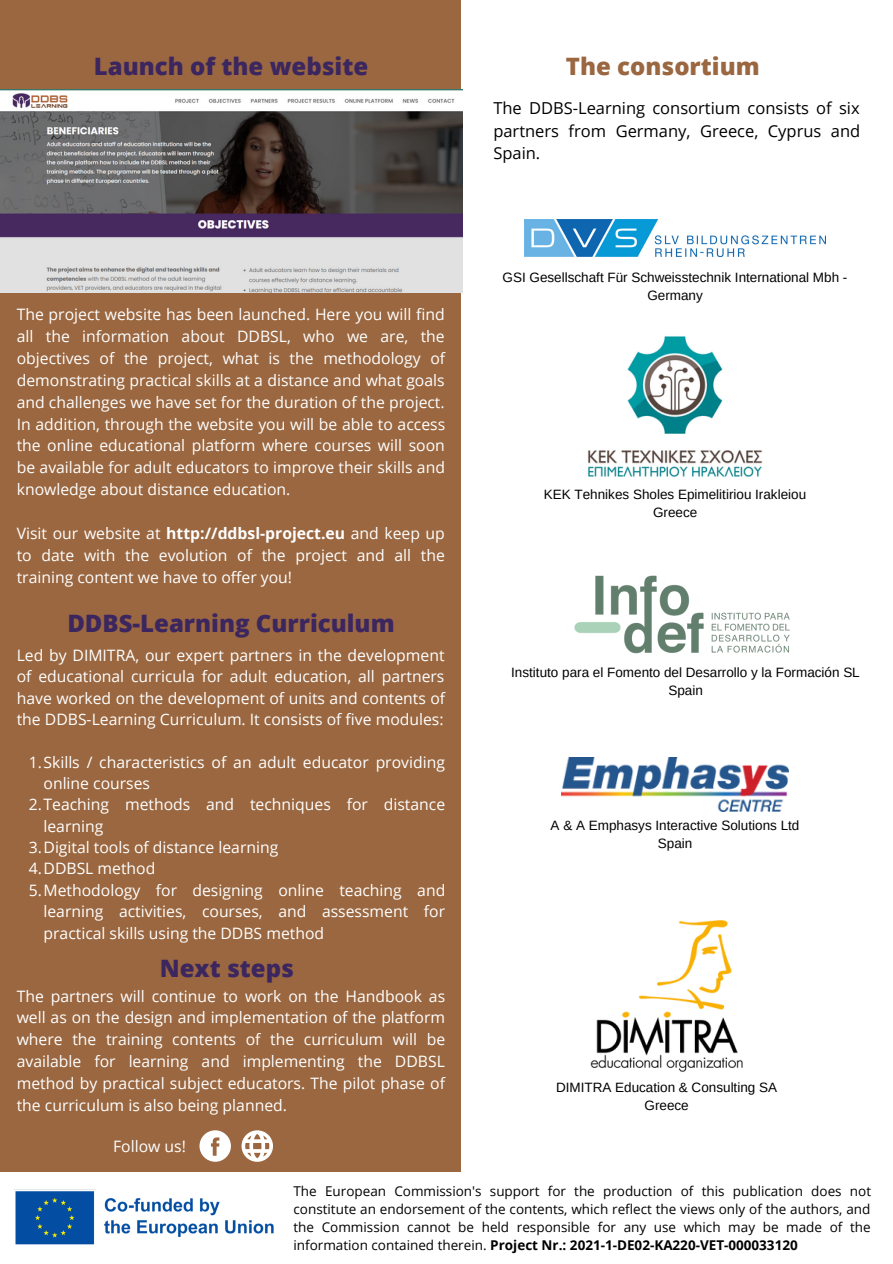
<style>
.page{position:relative;width:893px;height:1264px;background:#fff}
.page>*{position:absolute;margin:0;border:0;box-sizing:border-box;transform-origin:0 0}
.t1{font:800 24px "Open Sans";color:#3b265f}
.t2{font:800 24px "Open Sans";color:#9a6740}
.t3{font:16.5px/22.5px "Open Sans";color:#000;text-align:justify}
.t4{font:15.75px/21.9px "Open Sans";color:#fff;text-align:justify}
.t5{font:13.5px/18px "Open Sans";color:#000;text-align:justify}
.t6{font:13.5px/18px "Arimo";color:#000;text-align:center}
.s1{font-weight:700}
</style>
<div class="page">
<img style="left:524px;top:219px;width:301px;height:38px">
<img style="left:590px;top:920px;width:153px;height:152px">
<img style="left:574px;top:575px;width:216px;height:79px">
<img style="left:561px;top:757px;width:227px;height:54px">
<img style="left:588px;top:336px;width:175px;height:141px">
<div style="left:0;top:0;width:460px;height:1171px;background:#9a6740"></div>
<img style="left:14px;top:1189px;width:260px;height:56px">
<img style="left:0;top:89px;width:462px;height:204px">
<svg style="left:241px;top:1130px;width:32px;height:31px"></svg>
<svg style="left:199px;top:1130px;width:32px;height:31px"></svg>
<h1 class="t1" style="left:94px;top:49px;width:276px">Launch of the website</h1>
<p class="t4" style="left:17px;top:303px;width:430px">The project website has been launched. Here you will find all the information about DDBSL, who we are, the objectives of the project, what is the methodology of demonstrating practical skills at a distance and what goals and challenges we have set for the duration of the project.<br>In addition, through the website you will be able to access the online educational platform where courses will soon be available for adult educators to improve their skills and knowledge about distance education.</p>
<p class="t4" style="left:17px;top:522px;width:429px">Visit our website at <span class="s1">http://ddbsl-project.eu</span> and keep up to date with the evolution of the project and all the training content we have to offer you!</p>
<h1 class="t1" style="left:67px;top:606px;width:329px">DDBS-Learning Curriculum</h1>
<p class="t4" style="left:17px;top:644px;width:430px;line-height:21.3px">Led by DIMITRA, our expert partners in the development of educational curricula for adult education, all partners have worked on the development of units and contents of the DDBS-Learning Curriculum. It consists of five modules:</p>
<p class="t4" style="left:29px;top:750px;width:417px">1.Skills / characteristics of an adult educator providing</p>
<p class="t4" style="left:43px;top:772px;width:108px">online courses</p>
<p class="t4" style="left:29px;top:793px;width:418px">2.Teaching methods and techniques for distance</p>
<p class="t4" style="left:43px;top:814px;width:61px">learning</p>
<p class="t4" style="left:29px;top:836px;width:251px">3.Digital tools of distance learning</p>
<p class="t4" style="left:29px;top:857px;width:128px">4.DDBSL method</p>
<p class="t4" style="left:29px;top:878px;width:418px">5.Methodology for designing online teaching and</p>
<p class="t4" style="left:43px;top:900px;width:403px">learning activities, courses, and assessment for</p>
<p class="t4" style="left:43px;top:921px;width:282px">practical skills using the DDBS method</p>
<h1 class="t1" style="left:160px;top:951px;width:135px">Next steps</h1>
<p class="t4" style="left:17px;top:984px;width:430px">The partners will continue to work on the Handbook as well as on the design and implementation of the platform where the training contents of the curriculum will be available for learning and implementing the DDBSL method by practical subject educators. The pilot phase of the curriculum is also being planned.</p>
<p class="t4" style="left:113px;top:1134px;width:74px">Follow us!</p>
<h1 class="t2" style="left:566px;top:49px;width:195px">The consortium</h1>
<p class="t3" style="left:493px;top:97px;width:368px">The DDBS-Learning consortium consists of six partners from Germany, Greece, Cyprus and Spain.</p>
<p class="t6" style="left:502px;top:268px;width:346px">GSI Gesellschaft Für Schweisstechnik International Mbh -<br>Germany</p>
<p class="t6" style="left:544px;top:485px;width:264px">KEK Tehnikes Sholes Epimelitiriou Irakleiou<br>Greece</p>
<p class="t6" style="left:511px;top:663px;width:350px">Instituto para el Fomento del Desarrollo y la Formación SL<br>Spain</p>
<p class="t6" style="left:550px;top:816px;width:250px">A &amp; A Emphasys Interactive Solutions Ltd<br>Spain</p>
<p class="t6" style="left:556px;top:1077px;width:222px">DIMITRA Education &amp; Consulting SA<br>Greece</p>
<p class="t5" style="left:293px;top:1181px;width:579px">The European Commission's support for the production of this publication does not constitute an endorsement of the contents, which reflect the views only of the authors, and the Commission cannot be held responsible for any use which may be made of the information contained therein. <span class="s1">Project Nr.: 2021-1-DE02-KA220-VET-000033120</span></p>
</div>
